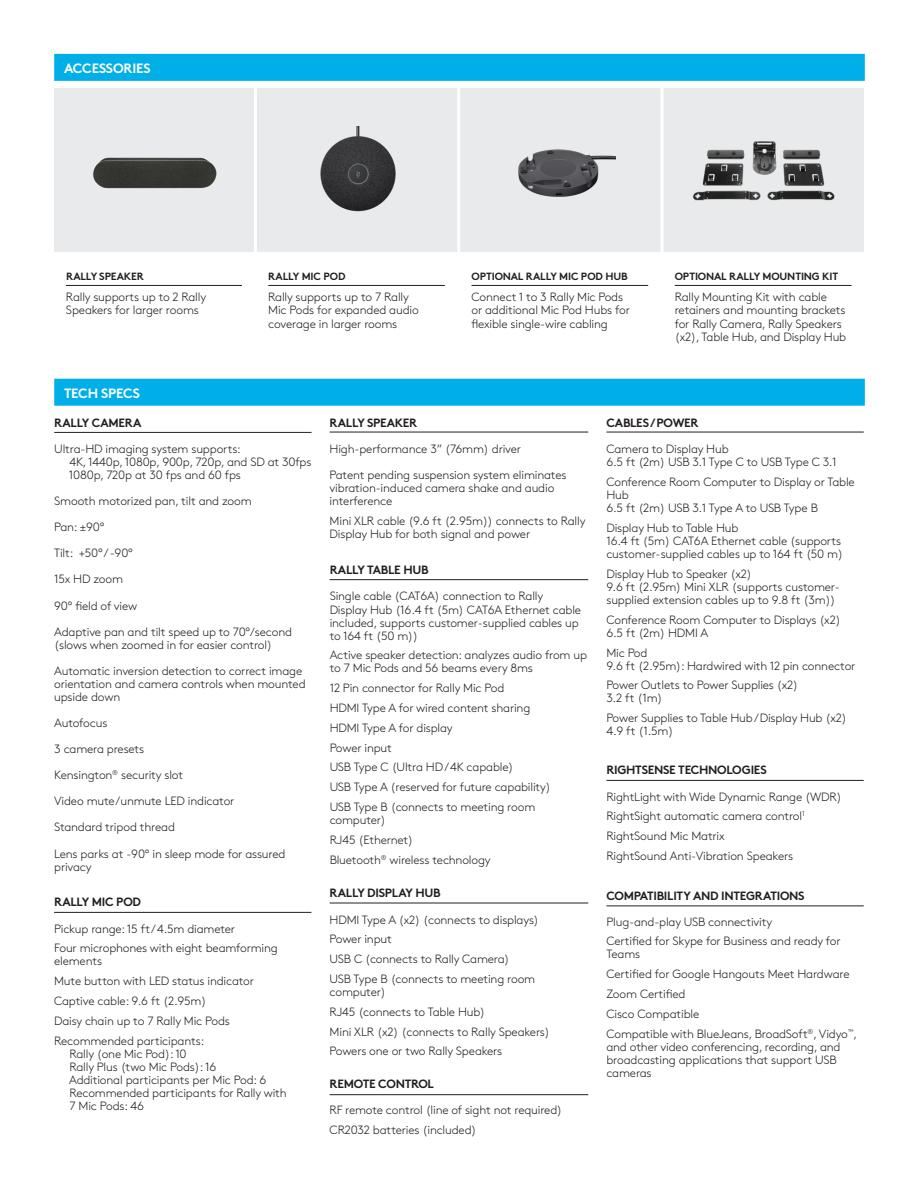
<style>
.page{position:relative;width:918px;height:1188px;background:#fff}
.page>*{position:absolute;margin:0;border:0;box-sizing:border-box;transform-origin:0 0}
.Feature_Title{font:700 13.5px "Brown Std";letter-spacing:-.015em;color:#fff}
._03_SUBHEADS_SMALL{font:300 12px/13px "Brown Std";letter-spacing:-.015em;color:#231f20}
.Body_Copy{font:300 12px/13.5px "Brown Std";letter-spacing:-.015em;color:#231f20}
._03_SUBHEADS_SMALL-2{font:700 12px/26.1px "Brown Std";letter-spacing:-.025em;color:#231f20}
.Chart-Subhead_w_rule{font:700 10.5px "Brown Pro";letter-spacing:-.015em;color:#231f20}
.s1{font-weight:700}
.s2{font-weight:300}
</style>
<div class="page">
<div style="left:54px;top:88px;width:810px;height:164px;background:#e9eaeb"></div>
<div style="left:54px;top:54px;width:811px;height:27px;background:#00afe7"></div>
<hr style="left:66px;top:285px;width:176px;height:1px;background:#231f20">
<hr style="left:268px;top:285px;width:177px;height:1px;background:#231f20">
<hr style="left:472px;top:285px;width:176px;height:1px;background:#231f20">
<hr style="left:675px;top:285px;width:176px;height:1px;background:#231f20">
<hr style="left:254px;top:88px;width:3px;height:166px;background:#fff">
<hr style="left:457px;top:88px;width:3px;height:166px;background:#fff">
<hr style="left:661px;top:88px;width:3px;height:166px;background:#fff">
<img style="left:320px;top:127px;width:76px;height:85px">
<img style="left:93px;top:157px;width:124px;height:32px">
<img style="left:518px;top:149px;width:97px;height:48px">
<img style="left:693px;top:141px;width:142px;height:60px">
<div style="left:54px;top:379px;width:811px;height:27px;background:#00afe7"></div>
<hr style="left:54px;top:432px;width:258px;height:1px;background:#231f20">
<hr style="left:54px;top:912px;width:257px;height:1px;background:#231f20">
<hr style="left:330px;top:432px;width:258px;height:1px;background:#231f20">
<hr style="left:606px;top:432px;width:258px;height:1px;background:#231f20">
<hr style="left:606px;top:906px;width:258px;height:1px;background:#231f20">
<hr style="left:330px;top:579px;width:258px;height:1px;background:#231f20">
<hr style="left:330px;top:903px;width:258px;height:1px;background:#231f20">
<hr style="left:330px;top:1094px;width:258px;height:1px;background:#231f20">
<hr style="left:606px;top:780px;width:258px;height:1px;background:#231f20">
<p class="Feature_Title" style="left:64px;top:60px;width:88px">ACCESSORIES</p>
<p class="Chart-Subhead_w_rule" style="left:66px;top:268px;width:79px">RALLY SPEAKER</p>
<p class="Body_Copy" style="left:66px;top:290px;width:142px">Rally supports up to 2 Rally<br>Speakers for larger rooms</p>
<p class="Chart-Subhead_w_rule" style="left:268px;top:268px;width:79px">RALLY MIC POD</p>
<p class="Body_Copy" style="left:268px;top:290px;width:152px">Rally supports up to 7 Rally<br>Mic Pods for expanded audio coverage in larger rooms</p>
<p class="Chart-Subhead_w_rule" style="left:472px;top:268px;width:158px">OPTIONAL RALLY MIC POD HUB</p>
<p class="Body_Copy" style="left:472px;top:290px;width:160px">Connect 1 to 3 Rally Mic Pods or additional Mic Pod Hubs for flexible single-wire cabling</p>
<p class="Chart-Subhead_w_rule" style="left:675px;top:268px;width:165px">OPTIONAL RALLY MOUNTING KIT</p>
<p class="Body_Copy" style="left:675px;top:290px;width:173px">Rally Mounting Kit with cable retainers and mounting brackets for Rally Camera, Rally Speakers (x2), Table Hub, and Display Hub</p>
<p class="Feature_Title" style="left:64px;top:385px;width:77px">TECH SPECS</p>
<p class="_03_SUBHEADS_SMALL" style="left:54px;top:410px;width:188px;line-height:26.1px"><span class="s1">RALLY CAMERA<br></span>Ultra-HD imaging system supports:</p>
<p class="_03_SUBHEADS_SMALL" style="left:69px;top:456px;width:244px">4K, 1440p, 1080p, 900p, 720p, and SD at 30fps<br>1080p, 720p at 30 fps and 60 fps</p>
<p class="_03_SUBHEADS_SMALL" style="left:54px;top:488px;width:239px;line-height:26.1px">Smooth motorized pan, tilt and zoom<br>Pan: ±90°<br>Tilt: +50° / -90°<br>15x HD zoom<br>90° field of view<br>Adaptive pan and tilt speed up to 70°/second</p>
<p class="_03_SUBHEADS_SMALL" style="left:54px;top:632px;width:250px;line-height:26.1px">(slows when zoomed in for easier control)<br>Automatic inversion detection to correct image</p>
<p class="_03_SUBHEADS_SMALL" style="left:54px;top:677px;width:253px">orientation and camera controls when mounted upside down</p>
<p class="_03_SUBHEADS_SMALL" style="left:54px;top:710px;width:233px;line-height:26.1px">Autofocus<br>3 camera presets<br>Kensington<sup>®</sup> security slot<br>Video mute/unmute LED indicator<br>Standard tripod thread<br>Lens parks at -90° in sleep mode for assured</p>
<p class="_03_SUBHEADS_SMALL" style="left:54px;top:860px;width:39px">privacy</p>
<p class="_03_SUBHEADS_SMALL" style="left:54px;top:889px;width:183px;line-height:26.1px"><span class="s1">RALLY MIC POD<br></span>Pickup range: 15 ft / 4.5m diameter</p>
<p class="_03_SUBHEADS_SMALL" style="left:54px;top:942px;width:225px">Four microphones with eight beamforming elements</p>
<p class="_03_SUBHEADS_SMALL" style="left:54px;top:975px;width:201px">Mute button with LED status indicator</p>
<p class="_03_SUBHEADS_SMALL" style="left:54px;top:995px;width:154px">Captive cable: 9.6 ft (2.95m)</p>
<p class="_03_SUBHEADS_SMALL" style="left:54px;top:1014px;width:177px">Daisy chain up to 7 Rally Mic Pods</p>
<p class="_03_SUBHEADS_SMALL" style="left:69px;top:1034px;width:219px;text-indent:-15px">Recommended participants:<br>Rally (one Mic Pod): 10<br>Rally Plus (two Mic Pods): 16<br>Additional participants per Mic Pod: 6<br>Recommended participants for Rally with<br>7 Mic Pods: 46</p>
<p class="_03_SUBHEADS_SMALL" style="left:330px;top:410px;width:238px;line-height:26.1px"><span class="s1">RALLY SPEAKER<br></span>High-performance 3” (76mm) driver<br>Patent pending suspension system eliminates</p>
<p class="_03_SUBHEADS_SMALL" style="left:330px;top:482px;width:226px">vibration-induced camera shake and audio interference</p>
<p class="_03_SUBHEADS_SMALL" style="left:330px;top:515px;width:257px">Mini XLR cable (9.6 ft (2.95m)) connects to Rally<br>Display Hub for both signal and power</p>
<p class="_03_SUBHEADS_SMALL" style="left:330px;top:557px;width:215px;line-height:26.1px"><span class="s1">RALLY TABLE HUB<br></span>Single cable (CAT6A) connection to Rally</p>
<p class="_03_SUBHEADS_SMALL" style="left:330px;top:603px;width:253px">Display Hub (16.4 ft (5m) CAT6A Ethernet cable included, supports customer-supplied cables up to 164 ft (50 m))</p>
<p class="_03_SUBHEADS_SMALL" style="left:330px;top:649px;width:259px">Active speaker detection: analyzes audio from up to 7 Mic Pods and 56 beams every 8ms</p>
<p class="_03_SUBHEADS_SMALL" style="left:330px;top:682px;width:176px">12 Pin connector for Rally Mic Pod</p>
<p class="_03_SUBHEADS_SMALL" style="left:330px;top:702px;width:202px">HDMI Type A for wired content sharing</p>
<p class="_03_SUBHEADS_SMALL" style="left:330px;top:721px;width:125px">HDMI Type A for display</p>
<p class="_03_SUBHEADS_SMALL" style="left:330px;top:741px;width:64px">Power input</p>
<p class="_03_SUBHEADS_SMALL" style="left:330px;top:761px;width:185px">USB Type C (Ultra HD / 4K capable)</p>
<p class="_03_SUBHEADS_SMALL" style="left:330px;top:781px;width:223px">USB Type A (reserved for future capability)</p>
<p class="_03_SUBHEADS_SMALL" style="left:330px;top:801px;width:207px">USB Type B (connects to meeting room computer)</p>
<p class="_03_SUBHEADS_SMALL" style="left:330px;top:833px;width:85px">RJ45 (Ethernet)</p>
<p class="_03_SUBHEADS_SMALL" style="left:330px;top:853px;width:163px">Bluetooth<sup>®</sup> wireless technology</p>
<p class="_03_SUBHEADS_SMALL" style="left:330px;top:880px;width:211px;line-height:26.1px"><span class="s1">RALLY DISPLAY HUB<br></span>HDMI Type A (x2) (connects to displays)</p>
<p class="_03_SUBHEADS_SMALL" style="left:330px;top:933px;width:64px">Power input</p>
<p class="_03_SUBHEADS_SMALL" style="left:330px;top:953px;width:182px">USB C (connects to Rally Camera)</p>
<p class="_03_SUBHEADS_SMALL" style="left:330px;top:972px;width:207px">USB Type B (connects to meeting room computer)</p>
<p class="_03_SUBHEADS_SMALL" style="left:330px;top:1005px;width:157px">RJ45 (connects to Table Hub)</p>
<p class="_03_SUBHEADS_SMALL" style="left:330px;top:1025px;width:222px">Mini XLR (x2) (connects to Rally Speakers)</p>
<p class="_03_SUBHEADS_SMALL" style="left:330px;top:1045px;width:174px">Powers one or two Rally Speakers</p>
<p class="_03_SUBHEADS_SMALL" style="left:330px;top:1071px;width:234px;line-height:26.1px"><span class="s1">REMOTE CONTROL<br></span>RF remote control (line of sight not required)</p>
<p class="_03_SUBHEADS_SMALL" style="left:330px;top:1124px;width:149px">CR2032 batteries (included)</p>
<p class="_03_SUBHEADS_SMALL" style="left:606px;top:410px;width:124px;line-height:26.1px"><span class="s1">CABLES / POWER<br></span>Camera to Display Hub</p>
<p class="_03_SUBHEADS_SMALL" style="left:606px;top:456px;width:232px">6.5 ft (2m) USB 3.1 Type C to USB Type C 3.1</p>
<p class="_03_SUBHEADS_SMALL" style="left:606px;top:475px;width:250px">Conference Room Computer to Display or Table<br>Hub<br>6.5 ft (2m) USB 3.1 Type A to USB Type B</p>
<p class="_03_SUBHEADS_SMALL" style="left:606px;top:521px;width:238px">Display Hub to Table Hub<br>16.4 ft (5m) CAT6A Ethernet cable (supports customer-supplied cables up to 164 ft (50 m)</p>
<p class="_03_SUBHEADS_SMALL" style="left:606px;top:567px;width:235px">Display Hub to Speaker (x2)<br>9.6 ft (2.95m) Mini XLR (supports customer&shy;supplied extension cables up to 9.8 ft (3m))</p>
<p class="_03_SUBHEADS_SMALL" style="left:606px;top:613px;width:236px">Conference Room Computer to Displays (x2)<br>6.5 ft (2m) HDMI A</p>
<p class="_03_SUBHEADS_SMALL" style="left:606px;top:646px;width:250px">Mic Pod<br>9.6 ft (2.95m): Hardwired with 12 pin connector</p>
<p class="_03_SUBHEADS_SMALL" style="left:606px;top:679px;width:193px">Power Outlets to Power Supplies (x2)<br>3.2 ft (1m)</p>
<p class="_03_SUBHEADS_SMALL" style="left:606px;top:712px;width:242px">Power Supplies to Table Hub / Display Hub (x2)<br>4.9 ft (1.5m)</p>
<p class="_03_SUBHEADS_SMALL" style="left:606px;top:757px;width:237px;line-height:26.1px"><span class="s1">RIGHTSENSE TECHNOLOGIES<br></span>RightLight with Wide Dynamic Range (WDR)</p>
<p class="_03_SUBHEADS_SMALL" style="left:606px;top:810px;width:200px">RightSight automatic camera control<sup>1</sup></p>
<p class="_03_SUBHEADS_SMALL" style="left:606px;top:830px;width:120px">RightSound Mic Matrix</p>
<p class="_03_SUBHEADS_SMALL" style="left:606px;top:849px;width:188px">RightSound Anti-Vibration Speakers</p>
<p class="_03_SUBHEADS_SMALL-2" style="left:606px;top:882px;width:200px">COMPATIBILITY AND INTEGRATIONS<br><span class="s2">Plug-and-play USB connectivity</span></p>
<p class="_03_SUBHEADS_SMALL" style="left:606px;top:935px;width:236px">Certified for Skype for Business and ready for<br>Teams</p>
<p class="_03_SUBHEADS_SMALL" style="left:606px;top:968px;width:245px">Certified for Google Hangouts Meet Hardware</p>
<p class="_03_SUBHEADS_SMALL" style="left:606px;top:988px;width:81px">Zoom Certified</p>
<p class="_03_SUBHEADS_SMALL" style="left:606px;top:1007px;width:94px">Cisco Compatible</p>
<p class="_03_SUBHEADS_SMALL" style="left:606px;top:1027px;width:252px">Compatible with BlueJeans, BroadSoft<sup>®</sup>, Vidyo<sup>™</sup>, and other video conferencing, recording, and broadcasting applications that support USB cameras</p>
</div>
